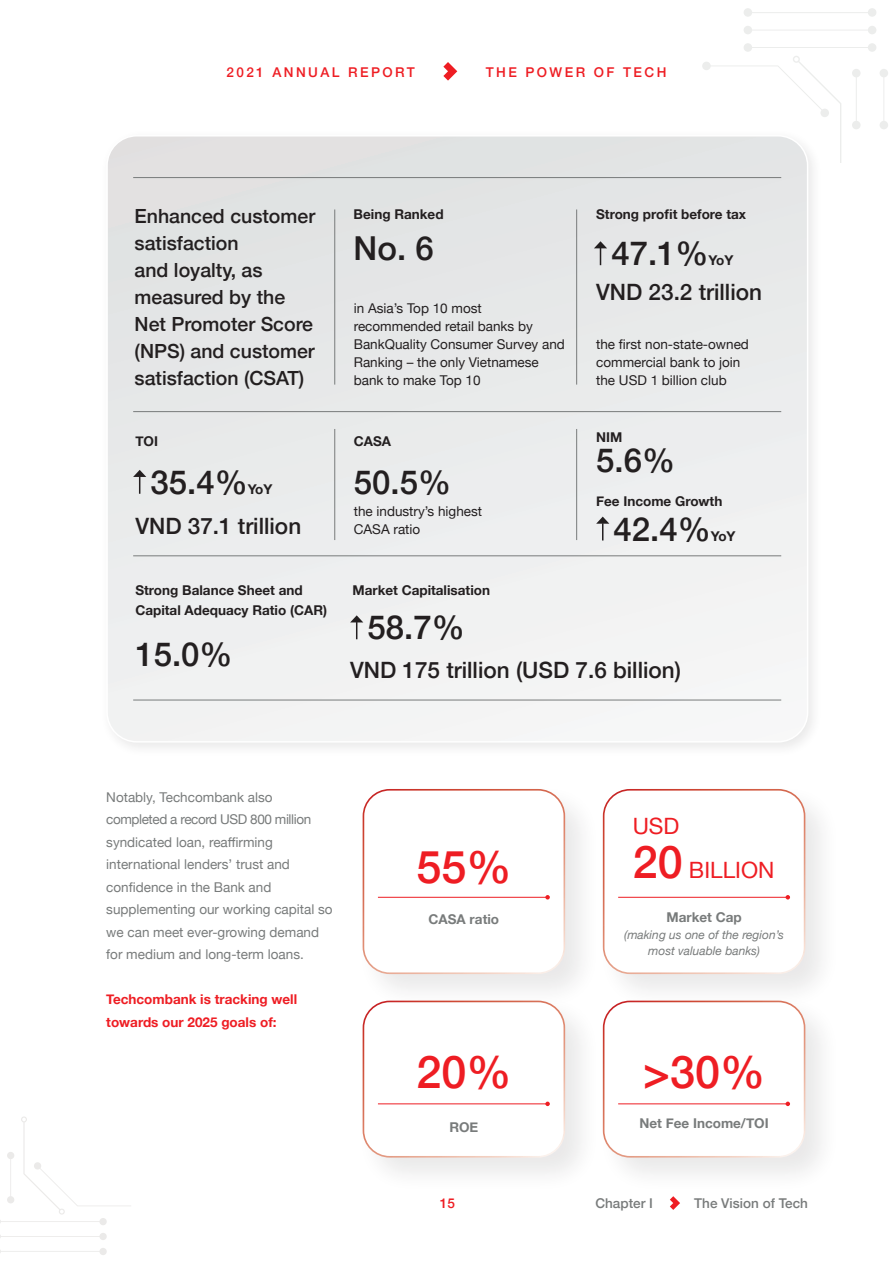
<style>
.page{position:relative;width:893px;height:1263px;background:#fff}
.page>*{position:absolute;margin:0;border:0;box-sizing:border-box;transform-origin:0 0}
.t1{font:500 45px "Helvetica Neue";color:#ee1d23}
.t2{font:500 33px "Helvetica Neue";color:#231f20}
.t3{font:500 22.5px "Helvetica Neue";color:#231f20}
.t4{font:22.5px/43.5px "Helvetica Neue";color:#ee1d23}
.t5{font:500 19.5px/27px "Helvetica Neue";color:#231f20}
.t6{font:13.5px/22.5px "Helvetica Neue";color:#787b7b}
.t7{font:13.5px/18px "Helvetica Neue";color:#231f20}
.t8{font:700 13.5px/19.5px "Helvetica Neue";color:#231f20}
.t9{font:700 13.5px/22.5px "Helvetica Neue";color:#ee1d23}
.t10{font:700 13.5px "Helvetica Neue";color:#787b7b}
.t11{font:500 13.5px "Helvetica Neue";letter-spacing:.18em;color:#ee1d23}
.t12{font:500 13.5px "Helvetica Neue";color:#787b7b}
.t13{font:italic 12px/16.5px "Helvetica Neue";color:#787b7b;text-align:center}
.s1{font-weight:500;font-size:45px}
</style>
<div class="page">
<svg style="left:443px;top:62px;width:14px;height:19px"></svg>
<svg style="left:744px;top:8px;width:132px;height:9px"></svg>
<svg style="left:744px;top:26px;width:132px;height:8px"></svg>
<svg style="left:702px;top:43px;width:186px;height:119px"></svg>
<svg style="left:0;top:1248px;width:107px;height:7px"></svg>
<svg style="left:0;top:1233px;width:107px;height:7px"></svg>
<svg style="left:0;top:1116px;width:131px;height:109px"></svg>
<svg style="left:670px;top:1196px;width:10px;height:14px"></svg>
<div style="left:357px;top:784px;width:244px;height:226px;background:#231f20;opacity:.1"></div>
<div style="left:363px;top:790px;width:201px;height:183px;background:#fff;border-radius:26px"></div>
<div style="left:363px;top:789px;width:202px;height:185px;border:2px solid #fff;border-radius:26px"></div>
<div style="left:357px;top:995px;width:244px;height:198px;background:#231f20;opacity:.1"></div>
<div style="left:363px;top:1001px;width:201px;height:156px;background:#fff;border-radius:26px"></div>
<div style="left:363px;top:1001px;width:202px;height:156px;border:2px solid #fff;border-radius:26px"></div>
<hr style="left:378px;top:897px;width:170px;height:1px;background:#ee1d23">
<svg style="left:545px;top:895px;width:5px;height:4px"></svg>
<hr style="left:378px;top:1103px;width:170px;height:1px;background:#ee1d23">
<svg style="left:545px;top:1101px;width:5px;height:5px"></svg>
<div style="left:597px;top:784px;width:245px;height:226px;background:#231f20;opacity:.1"></div>
<div style="left:604px;top:790px;width:201px;height:183px;background:#fff;border-radius:26px"></div>
<div style="left:603px;top:789px;width:202px;height:185px;border:2px solid #fff;border-radius:26px"></div>
<div style="left:597px;top:995px;width:245px;height:198px;background:#231f20;opacity:.1"></div>
<div style="left:604px;top:1001px;width:201px;height:156px;background:#fff;border-radius:26px"></div>
<div style="left:603px;top:1001px;width:202px;height:156px;border:2px solid #fff;border-radius:26px"></div>
<hr style="left:618px;top:897px;width:170px;height:1px;background:#ee1d23">
<svg style="left:786px;top:895px;width:4px;height:4px"></svg>
<hr style="left:618px;top:1103px;width:170px;height:1px;background:#ee1d23">
<svg style="left:786px;top:1101px;width:4px;height:5px"></svg>
<div style="left:100px;top:129px;width:723px;height:628px;background:#231f20;opacity:.1"></div>
<svg style="left:109px;top:138px;width:699px;height:604px"></svg>
<hr style="left:133px;top:700px;width:648px;height:1px;background:#787b7b">
<hr style="left:133px;top:411px;width:648px;height:1px;background:#787b7b">
<hr style="left:133px;top:177px;width:648px;height:1px;background:#787b7b">
<hr style="left:133px;top:555px;width:648px;height:1px;background:#787b7b">
<hr style="left:334px;top:209px;width:1px;height:176px;background:#787b7b">
<hr style="left:576px;top:209px;width:1px;height:176px;background:#787b7b">
<hr style="left:334px;top:429px;width:1px;height:111px;background:#787b7b">
<hr style="left:576px;top:429px;width:1px;height:111px;background:#787b7b">
<svg style="left:350px;top:615px;width:13px;height:24px"></svg>
<svg style="left:133px;top:470px;width:13px;height:24px"></svg>
<svg style="left:596px;top:517px;width:13px;height:23px"></svg>
<svg style="left:594px;top:241px;width:13px;height:24px"></svg>
<p class="t11" style="left:226px;top:64px;width:190px">2021 ANNUAL REPORT</p>
<p class="t11" style="left:486px;top:64px;width:182px">THE POWER OF TECH</p>
<h3 class="t5" style="left:135px;top:202px;width:182px">Enhanced customer satisfaction<br>and loyalty, as measured by the<br>Net Promoter Score (NPS) and customer satisfaction (CSAT)</h3>
<p class="t8" style="left:135px;top:431px;width:24px">TOI</p>
<h2 class="t2" style="left:151px;top:462px;width:99px">35.4%</h2>
<p class="t8" style="left:248px;top:479px;width:26px">YoY</p>
<h3 class="t3" style="left:135px;top:512px;width:167px">VND 37.1 trillion</h3>
<p class="t8" style="left:135px;top:580px;width:193px">Strong Balance Sheet and<br>Capital Adequacy Ratio (CAR)</p>
<h2 class="t2" style="left:135px;top:634px;width:99px">15.0%</h2>
<p class="t8" style="left:354px;top:204px;width:91px">Being Ranked</p>
<h2 class="t2" style="left:354px;top:228px;width:82px">No. 6</h2>
<p class="t7" style="left:354px;top:299px;width:213px">in Asia’s Top 10 most recommended retail banks by<br>BankQuality Consumer Survey and<br>Ranking – the only Vietnamese bank to make Top 10</p>
<p class="t8" style="left:354px;top:431px;width:39px">CASA</p>
<h2 class="t2" style="left:354px;top:462px;width:99px">50.5%</h2>
<p class="t7" style="left:354px;top:502px;width:130px">the industry’s highest<br>CASA ratio</p>
<p class="t8" style="left:352px;top:580px;width:139px">Market Capitalisation</p>
<h2 class="t2" style="left:368px;top:607px;width:99px">58.7%</h2>
<p class="t8" style="left:596px;top:204px;width:152px">Strong profit before tax</p>
<h2 class="t2" style="left:611px;top:233px;width:99px">47.1%</h2>
<p class="t8" style="left:709px;top:250px;width:26px">YoY</p>
<h3 class="t3" style="left:596px;top:278px;width:167px">VND 23.2 trillion</h3>
<p class="t7" style="left:596px;top:335px;width:154px">the first non-state-owned commercial bank to join the USD 1 billion club</p>
<p class="t8" style="left:596px;top:427px;width:28px">NIM</p>
<h2 class="t2" style="left:596px;top:440px;width:80px">5.6%</h2>
<p class="t8" style="left:596px;top:491px;width:128px">Fee Income Growth</p>
<h2 class="t2" style="left:614px;top:508px;width:99px">42.4%</h2>
<p class="t8" style="left:711px;top:526px;width:26px">YoY</p>
<h3 class="t3" style="left:350px;top:656px;width:332px">VND 175 trillion (USD 7.6 billion)</h3>
<p class="t6" style="left:106px;top:785px;width:228px">Notably, Techcombank also completed a record USD 800 million syndicated loan, reaffirming international lenders’ trust and confidence in the Bank and supplementing our working capital so we can meet ever-growing demand for medium and long-term loans.</p>
<p class="t9" style="left:106px;top:988px;width:192px">Techcombank is tracking well towards our 2025 goals of:</p>
<h1 class="t1" style="left:416px;top:839px;width:97px">55%</h1>
<h3 class="t4" style="left:633px;top:804px;width:143px">USD<br><span class="s1">20</span> BILLION</h3>
<p class="t10" style="left:429px;top:910px;width:72px">CASA ratio</p>
<p class="t10" style="left:666px;top:909px;width:77px">Market Cap</p>
<p class="t13" style="left:624px;top:926px;width:161px">(making us one of the region’s most valuable banks)</p>
<h1 class="t1" style="left:416px;top:1044px;width:97px">20%</h1>
<h1 class="t1" style="left:643px;top:1044px;width:124px">&gt;30%</h1>
<p class="t10" style="left:449px;top:1118px;width:30px">ROE</p>
<p class="t10" style="left:639px;top:1115px;width:131px">Net Fee Income/TOI</p>
<p class="t11" style="left:440px;top:1195px;width:17px">15</p>
<p class="t12" style="left:595px;top:1194px;width:59px">Chapter I</p>
<p class="t12" style="left:694px;top:1194px;width:115px">The Vision of Tech</p>
</div>
